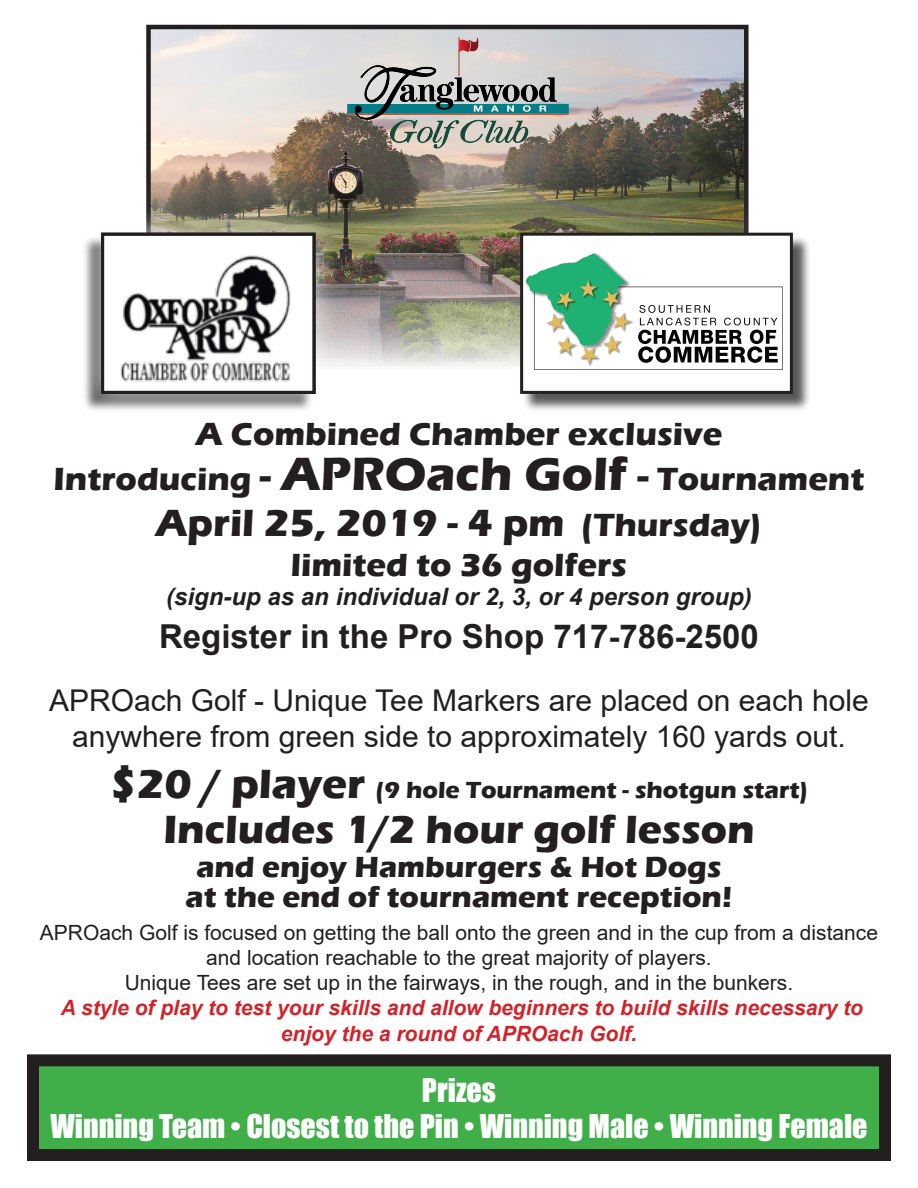
<style>
.page{position:relative;width:918px;height:1188px;background:#fff}
.page>*{position:absolute;margin:0;border:0;box-sizing:border-box;transform-origin:0 0}
.t1{font:700 40.5px "Eras ITC";color:#231f20}
.t2{font:700 39px "Eras ITC";color:#231f20}
.t3{font:700 33px "Eras ITC";color:#231f20}
.t4{font:700 33px "Arial";color:#231f20}
.t5{font:30px/36px "Arial";color:#231f20;text-align:center}
.t6{font:30px "Impact";color:#fff}
.t7{font:700 30px "Eras ITC";color:#231f20}
.t8{font:italic 700 24px "Arial";color:#231f20}
.t9{font:700 24px "Eras ITC";color:#231f20}
.t10{font:21px/25.2px "Arial";color:#231f20;text-align:center}
.t11{font:italic 700 21px/25.2px "Arial";color:#d1232a;text-align:center}
.s1{font-size:42px}
.s2{font-size:48px}
.s3{font-size:33px}
</style>
<div class="page">
<img style="left:151px;top:30px;width:593px;height:334px">
<div style="left:146px;top:25px;width:603px;height:344px;border:4px solid #231f20"></div>
<img style="left:348px;top:37px;width:221px;height:111px">
<div style="left:33px;top:1060px;width:852px;height:95px;background:#40ae49"></div>
<div style="left:27px;top:1054px;width:864px;height:107px;border:12px solid #231f20"></div>
<div style="left:522px;top:235px;width:289px;height:178px;background:#231f20;opacity:.75"></div>
<div style="left:522px;top:234px;width:269px;height:158px;background:#fff"></div>
<div style="left:534px;top:287px;width:249px;height:83px;border:1px solid #6c6d70"></div>
<svg style="left:526px;top:253px;width:105px;height:111px"></svg>
<svg style="left:638px;top:305px;width:140px;height:58px"></svg>
<div style="left:520px;top:233px;width:273px;height:161px;border:3px solid #231f20"></div>
<div style="left:76px;top:207px;width:265px;height:212px;background:#fff;opacity:.75"></div>
<img style="left:105px;top:237px;width:207px;height:153px">
<div style="left:101px;top:233px;width:215px;height:161px;border:3px solid #231f20"></div>
<p class="t3" style="left:196px;top:415px;width:528px">A Combined Chamber exclusive</p>
<p class="t3" style="left:54px;top:460px;width:812px">Introducing <span class="s1">-</span> <span class="s2">APROach Golf</span> <span class="s1">-</span> Tournament</p>
<p class="t2" style="left:156px;top:501px;width:608px">April 25, 2019 - 4 pm <span class="s3">(Thursday)</span></p>
<p class="t3" style="left:291px;top:546px;width:338px">limited to 36 golfers</p>
<p class="t8" style="left:166px;top:580px;width:587px">(sign-up as an individual or 2, 3, or 4 person group)</p>
<p class="t4" style="left:159px;top:613px;width:601px">Register in the Pro Shop 717-786-2500</p>
<p class="t5" style="left:49px;top:683px;width:821px">APROach Golf - Unique Tee Markers are placed on each hole anywhere from green side to approximately 160 yards out.</p>
<p class="t9" style="left:110px;top:776px;width:700px"><span class="s1">$20 / player</span> (9 hole Tournament - shotgun start)</p>
<p class="t1" style="left:163px;top:806px;width:593px">Includes 1/2 hour golf lesson</p>
<p class="t7" style="left:196px;top:850px;width:527px">and enjoy Hamburgers &amp; Hot Dogs</p>
<p class="t7" style="left:186px;top:880px;width:548px">at the end of tournament reception!</p>
<p class="t10" style="left:40px;top:920px;width:840px">APROach Golf is focused on getting the ball onto the green and in the cup from a distance and location reachable to the great majority of players.<br>Unique Tees are set up in the fairways, in the rough, and in the bunkers.</p>
<p class="t11" style="left:61px;top:996px;width:804px">A style of play to test your skills and allow beginners to build skills necessary to enjoy the a round of APROach Golf.</p>
<p class="t6" style="left:422px;top:1067px;width:76px">Prizes</p>
<p class="t6" style="left:50px;top:1103px;width:819px">Winning Team • Closest to the Pin • Winning Male • Winning Female</p>
</div>
